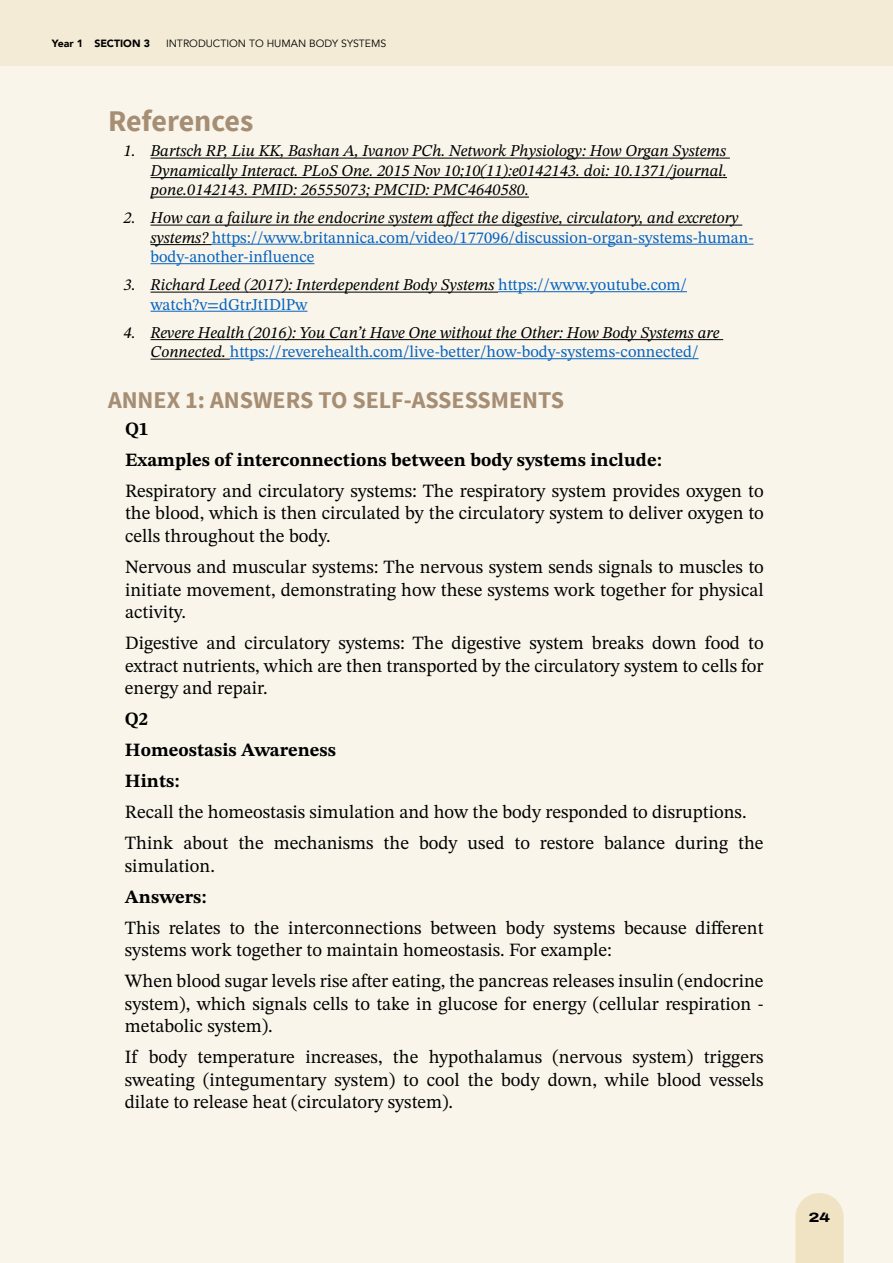
<style>
.page{position:relative;width:893px;height:1263px;background:#f9f5ea}
.page>*{position:absolute;margin:0;border:0;box-sizing:border-box;transform-origin:0 0}
.t1{font:700 30px "Source Sans Pro";letter-spacing:-.005em;color:#a68e74}
.t2{font:700 24px "Source Sans Pro";color:#a68e74}
.t3{font:18.75px/22.5px "STIX Two Text";color:#000;text-align:justify}
.t4{font:700 18.75px/31px "STIX Two Text";color:#000}
.t5{font:italic 16.5px/19.5px "STIX Two Text";color:#000;text-align:justify}
.t6{font:16.5px/19.5px "STIX Two Text";color:#0563c1}
.t7{font:800 13.5px "Archivo Expanded";color:#000}
.t8{font:10.5px "Avenir";color:#000}
.t9{font:900 10.5px "Avenir";color:#000}
.s1{font-style:italic;color:#000}
.s2{font-style:normal;color:#0563c1}
</style>
<div class="page">
<svg style="left:795px;top:1193px;width:49px;height:70px;background:#f0e4c7"></svg>
<div style="left:0;top:0;width:893px;height:65px;background:#f4ebd6"></div>
<hr style="left:151px;top:158px;width:579px;height:1px;background:#000">
<hr style="left:151px;top:177px;width:576px;height:1px;background:#000">
<hr style="left:151px;top:197px;width:378px;height:1px;background:#000">
<hr style="left:151px;top:225px;width:591px;height:1px;background:#000">
<hr style="left:151px;top:244px;width:61px;height:1px;background:#000">
<hr style="left:212px;top:244px;width:542px;height:1px;background:#0563c1">
<hr style="left:151px;top:263px;width:163px;height:1px;background:#0563c1">
<hr style="left:151px;top:292px;width:347px;height:1px;background:#000">
<hr style="left:498px;top:291px;width:189px;height:1px;background:#0563c1">
<hr style="left:151px;top:311px;width:156px;height:1px;background:#0563c1">
<hr style="left:151px;top:339px;width:572px;height:1px;background:#000">
<hr style="left:151px;top:359px;width:79px;height:1px;background:#000">
<hr style="left:230px;top:358px;width:469px;height:1px;background:#0563c1">
<p class="t9" style="left:52px;top:34px;width:100px">Year 1 SECTION 3</p>
<p class="t8" style="left:166px;top:37px;width:222px">INTRODUCTION TO HUMAN BODY SYSTEMS</p>
<h1 class="t1" style="left:108px;top:101px;width:147px">References</h1>
<p class="t5" style="left:151px;top:141px;width:578px;text-indent:-27px">1. Bartsch RP, Liu KK, Bashan A, Ivanov PCh. Network Physiology: How Organ Systems Dynamically Interact. PLoS One. 2015 Nov 10;10(11):e0142143. doi: 10.1371/journal. pone.0142143. PMID: 26555073; PMCID: PMC4640580.</p>
<p class="t6" style="left:151px;top:208px;width:605px;text-indent:-27px"><span class="s1">2. How can a failure in the endocrine system affect the digestive, circulatory, and excretory systems?</span> https://www.britannica.com/video/177096/discussion-organ-systems-human&shy;body-another-influence</p>
<p class="t5" style="left:151px;top:275px;width:538px;text-indent:-27px">3. Richard Leed (2017): Interdependent Body Systems <span class="s2">https://www.youtube.com/ watch?v=dGtrJtIDlPw</span></p>
<p class="t5" style="left:124px;top:322px;width:597px;text-align:center">4. Revere Health (2016): You Can’t Have One without the Other: How Body Systems are<br>Connected. <span class="s2">https://reverehealth.com/live-better/how-body-systems-connected/</span></p>
<p class="t2" style="left:108px;top:385px;width:458px">ANNEX 1: ANSWERS TO SELF-ASSESSMENTS</p>
<p class="t4" style="left:125px;top:414px;width:538px">Q1<br>Examples of interconnections between body systems include:</p>
<p class="t3" style="left:125px;top:479px;width:640px">Respiratory and circulatory systems: The respiratory system provides oxygen to the blood, which is then circulated by the circulatory system to deliver oxygen to cells throughout the body.</p>
<p class="t3" style="left:125px;top:555px;width:640px">Nervous and muscular systems: The nervous system sends signals to muscles to initiate movement, demonstrating how these systems work together for physical activity.</p>
<p class="t3" style="left:125px;top:631px;width:640px">Digestive and circulatory systems: The digestive system breaks down food to extract nutrients, which are then transported by the circulatory system to cells for energy and repair.</p>
<p class="t4" style="left:125px;top:704px;width:213px">Q2<br>Homeostasis Awareness<br>Hints:</p>
<p class="t3" style="left:125px;top:796px;width:640px;line-height:31px">Recall the homeostasis simulation and how the body responded to disruptions.<br>Think about the mechanisms the body used to restore balance during the</p>
<p class="t3" style="left:125px;top:854px;width:92px">simulation.</p>
<p class="t4" style="left:125px;top:881px;width:83px">Answers:</p>
<p class="t3" style="left:125px;top:916px;width:640px">This relates to the interconnections between body systems because different systems work together to maintain homeostasis. For example:</p>
<p class="t3" style="left:125px;top:969px;width:640px">When blood sugar levels rise after eating, the pancreas releases insulin (endocrine system), which signals cells to take in glucose for energy (cellular respiration - metabolic system).</p>
<p class="t3" style="left:125px;top:1045px;width:640px">If body temperature increases, the hypothalamus (nervous system) triggers sweating (integumentary system) to cool the body down, while blood vessels dilate to release heat (circulatory system).</p>
<p class="t7" style="left:809px;top:1207px;width:23px">24</p>
</div>
